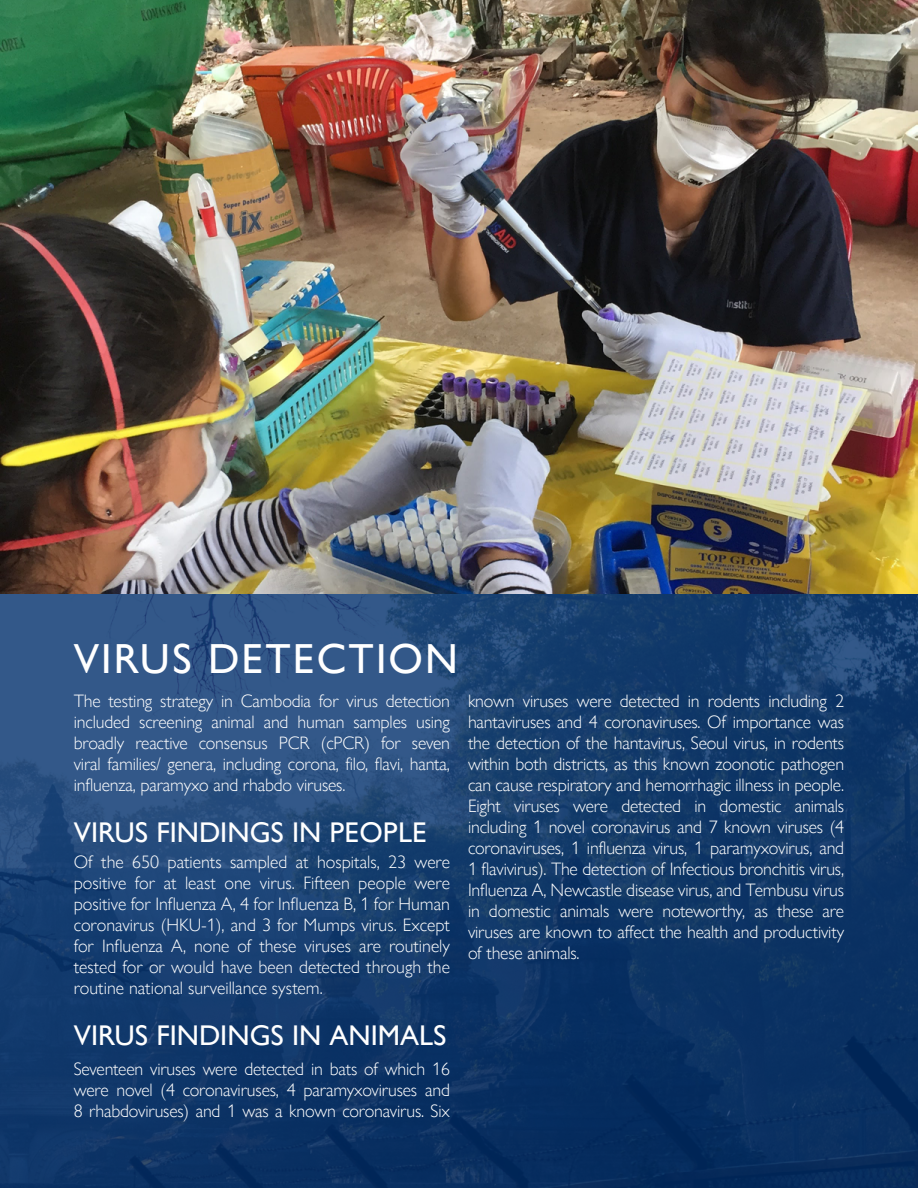
<style>
.page{position:relative;width:918px;height:1188px;background:#fff}
.page>*{position:absolute;margin:0;border:0;box-sizing:border-box;transform-origin:0 0}
.t1{font:42px "Gill Sans Nova";letter-spacing:.05em;color:#fff}
.t2{font:28.5px "Gill Sans Nova";color:#fff}
.t3{font:300 18px/21px "Gill Sans Nova";letter-spacing:-.01em;color:#fff;text-align:justify}
</style>
<div class="page">
<img style="left:0;top:0;width:918px;height:594px">
<svg style="left:0;top:594px;width:918px;height:594px;background:#173d6e"></svg>
<h1 class="t1" style="left:74px;top:634px;width:386px">VIRUS DETECTION</h1>
<p class="t3" style="left:74px;top:691px;width:378px">The testing strategy in Cambodia for virus detection included screening animal and human samples using broadly reactive consensus PCR (cPCR) for seven viral families/ genera, including corona, filo, flavi, hanta, influenza, paramyxo and rhabdo viruses.</p>
<h2 class="t2" style="left:74px;top:816px;width:355px">VIRUS FINDINGS IN PEOPLE</h2>
<p class="t3" style="left:74px;top:852px;width:378px">Of the 650 patients sampled at hospitals, 23 were positive for at least one virus. Fifteen people were positive for Influenza A, 4 for Influenza B, 1 for Human coronavirus (HKU-1), and 3 for Mumps virus. Except for Influenza A, none of these viruses are routinely tested for or would have been detected through the routine national surveillance system.</p>
<h2 class="t2" style="left:74px;top:1019px;width:374px">VIRUS FINDINGS IN ANIMALS</h2>
<p class="t3" style="left:74px;top:1059px;width:378px">Seventeen viruses were detected in bats of which 16 were novel (4 coronaviruses, 4 paramyxoviruses and 8 rhabdoviruses) and 1 was a known coronavirus. Six</p>
<p class="t3" style="left:468px;top:691px;width:378px">known viruses were detected in rodents including 2 hantaviruses and 4 coronaviruses. Of importance was the detection of the hantavirus, Seoul virus, in rodents within both districts, as this known zoonotic pathogen can cause respiratory and hemorrhagic illness in people.<br>Eight viruses were detected in domestic animals including 1 novel coronavirus and 7 known viruses (4 coronaviruses, 1 influenza virus, 1 paramyxovirus, and 1 flavivirus). The detection of Infectious bronchitis virus, Influenza A, Newcastle disease virus, and Tembusu virus in domestic animals were noteworthy, as these are viruses are known to affect the health and productivity of these animals.</p>
</div>
